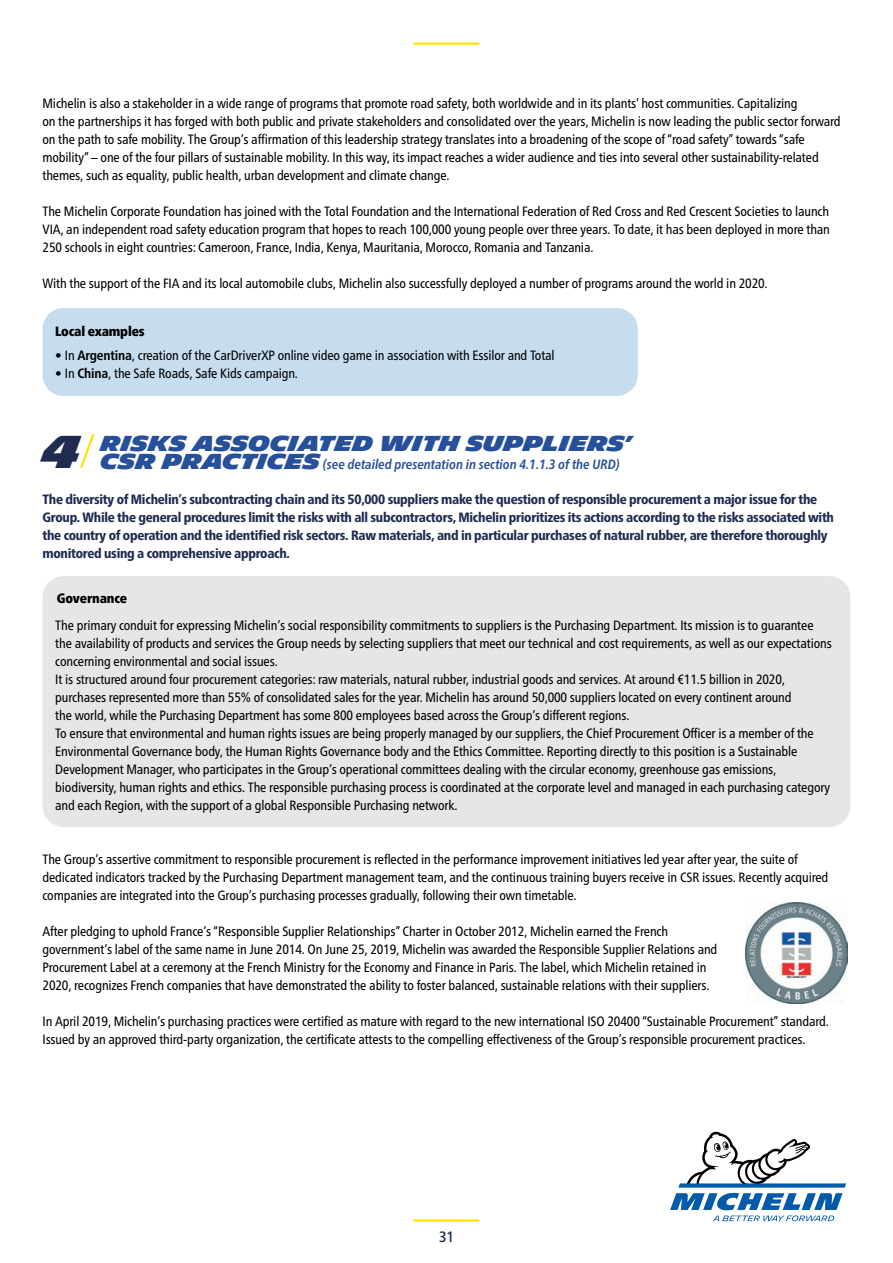
<style>
.page{position:relative;width:893px;height:1263px;background:#fff}
.page>*{position:absolute;margin:0;border:0;box-sizing:border-box;transform-origin:0 0}
.t1{font:900 21px "Michelin Unit Titling";color:#27509b}
.t2{font:500 condensed 15px "Frutiger Neue LTW1 G";color:#202b51}
.t3{font:condensed 13.5px/18px "Frutiger Neue LTW1 G";letter-spacing:-.01em;color:#000}
.t4{font:800 condensed 13.5px/18px "Frutiger Neue LTW1 G";letter-spacing:-.02em;color:#202b51}
.t5{font:italic 700 condensed 13.5px "Frutiger Neue LTW1 G";color:#27509b}
.t6{font:900 condensed 13.5px "Frutiger Neue LTW1 G";letter-spacing:-.01em;color:#000}
.s1{font-weight:700}
.s2{font-size:44.7px;color:#202b51}
.s3{font-family:"Michelin Unit Titling";font-weight:900;font-style:normal;font-stretch:normal;font-size:21px}
</style>
<div class="page">
<div style="left:43px;top:308px;width:595px;height:88px;background:#c6dcef;border-radius:21px"></div>
<svg style="left:80px;top:433px;width:15px;height:35px"></svg>
<div style="left:43px;top:576px;width:807px;height:251px;background:#e6e6e6;border-radius:21px"></div>
<img style="left:746px;top:903px;width:101px;height:101px">
<hr style="left:414px;top:1219px;width:64px;height:2px;background:#fce500">
<hr style="left:414px;top:43px;width:64px;height:2px;background:#fce500">
<svg style="left:670px;top:1132px;width:176px;height:89px"></svg>
<p class="t3" style="left:43px;top:93px;width:799px">Michelin is also a stakeholder in a wide range of programs that promote road safety, both worldwide and in its plants’ host communities. Capitalizing<br>on the partnerships it has forged with both public and private stakeholders and consolidated over the years, Michelin is now leading the public sector forward on the path to safe mobility. The Group’s affirmation of this leadership strategy translates into a broadening of the scope of “road safety” towards “safe mobility” – one of the four pillars of sustainable mobility. In this way, its impact reaches a wider audience and ties into several other sustainability-related themes, such as equality, public health, urban development and climate change.</p>
<p class="t3" style="left:43px;top:201px;width:789px;text-align:justify">The Michelin Corporate Foundation has joined with the Total Foundation and the International Federation of Red Cross and Red Crescent Societies to launch VIA, an independent road safety education program that hopes to reach 100,000 young people over three years. To date, it has been deployed in more than 250 schools in eight countries: Cameroon, France, India, Kenya, Mauritania, Morocco, Romania and Tanzania.</p>
<p class="t3" style="left:43px;top:273px;width:727px">With the support of the FIA and its local automobile clubs, Michelin also successfully deployed a number of programs around the world in 2020.</p>
<p class="t6" style="left:55px;top:321px;width:91px">Local examples</p>
<p class="t3" style="left:55px;top:345px;width:501px">• In <span class="s1">Argentina</span>, creation of the CarDriverXP online video game in association with Essilor and Total</p>
<p class="t3" style="left:55px;top:363px;width:244px">• In <span class="s1">China</span>, the Safe Roads, Safe Kids campaign.</p>
<h1 class="t1" style="left:43px;top:432px;width:591px"><span class="s2">4</span> RISKS ASSOCIATED WITH SUPPLIERS’</h1>
<p class="t5" style="left:101px;top:455px;width:521px"><span class="s3">CSR PRACTICES</span> (see detailed presentation in section 4.1.1.3 of the URD)</p>
<p class="t4" style="left:43px;top:489px;width:793px">The diversity of Michelin’s subcontracting chain and its 50,000 suppliers make the question of responsible procurement a major issue for the Group. While the general procedures limit the risks with all subcontractors, Michelin prioritizes its actions according to the risks associated with the country of operation and the identified risk sectors. Raw materials, and in particular purchases of natural rubber, are therefore thoroughly monitored using a comprehensive approach.</p>
<p class="t6" style="left:57px;top:588px;width:72px">Governance</p>
<p class="t3" style="left:55px;top:615px;width:778px">The primary conduit for expressing Michelin’s social responsibility commitments to suppliers is the Purchasing Department. Its mission is to guarantee the availability of products and services the Group needs by selecting suppliers that meet our technical and cost requirements, as well as our expectations concerning environmental and social issues.<br>It is structured around four procurement categories: raw materials, natural rubber, industrial goods and services. At around €11.5 billion in 2020, purchases represented more than 55% of consolidated sales for the year. Michelin has around 50,000 suppliers located on every continent around<br>the world, while the Purchasing Department has some 800 employees based across the Group’s different regions.<br>To ensure that environmental and human rights issues are being properly managed by our suppliers, the Chief Procurement Officer is a member of the Environmental Governance body, the Human Rights Governance body and the Ethics Committee. Reporting directly to this position is a Sustainable Development Manager, who participates in the Group’s operational committees dealing with the circular economy, greenhouse gas emissions, biodiversity, human rights and ethics. The responsible purchasing process is coordinated at the corporate level and managed in each purchasing category and each Region, with the support of a global Responsible Purchasing network.</p>
<p class="t3" style="left:43px;top:849px;width:787px">The Group’s assertive commitment to responsible procurement is reflected in the performance improvement initiatives led year after year, the suite of dedicated indicators tracked by the Purchasing Department management team, and the continuous training buyers receive in CSR issues. Recently acquired companies are integrated into the Group’s purchasing processes gradually, following their own timetable.</p>
<p class="t3" style="left:43px;top:921px;width:676px">After pledging to uphold France’s “Responsible Supplier Relationships” Charter in October 2012, Michelin earned the French government’s label of the same name in June 2014. On June 25, 2019, Michelin was awarded the Responsible Supplier Relations and Procurement Label at a ceremony at the French Ministry for the Economy and Finance in Paris. The label, which Michelin retained in 2020, recognizes French companies that have demonstrated the ability to foster balanced, sustainable relations with their suppliers.</p>
<p class="t3" style="left:43px;top:1011px;width:788px">In April 2019, Michelin’s purchasing practices were certified as mature with regard to the new international ISO 20400 “Sustainable Procurement” standard.<br>Issued by an approved third-party organization, the certificate attests to the compelling effectiveness of the Group’s responsible procurement practices.</p>
<p class="t2" style="left:439px;top:1226px;width:16px">31</p>
</div>
